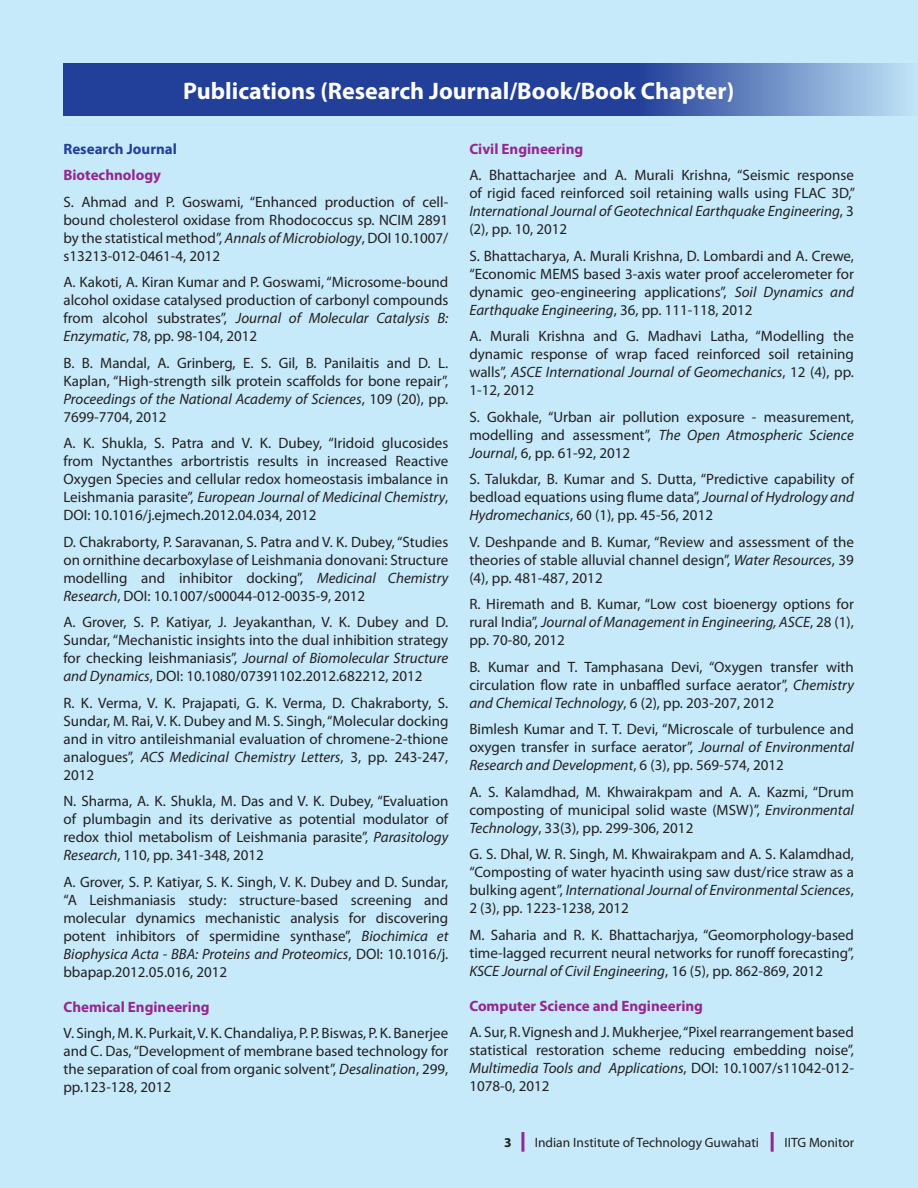
<style>
.page{position:relative;width:918px;height:1188px;background:#c6eafa}
.page>*{position:absolute;margin:0;border:0;box-sizing:border-box;transform-origin:0 0}
.t1{font:700 24px "Myriad Pro";color:#fff}
.t2{font:15px/18px "Myriad Pro";color:#231f20;text-align:justify}
.t3{font:700 15px "Myriad Pro";color:#95268f}
.t4{font:700 15px "Myriad Pro";color:#223f99}
.t5{font:13.5px "Myriad Pro";color:#231f20}
.t6{font:700 13.5px "Myriad Pro";color:#231f20}
.s1{font-style:italic}
</style>
<div class="page">
<hr style="left:771px;top:1132px;width:3px;height:20px;background:#95268f">
<hr style="left:521px;top:1132px;width:3px;height:20px;background:#95268f">
<svg style="left:64px;top:64px;width:844px;height:52px;background:#3a58a7"></svg>
<h1 class="t1" style="left:183px;top:76px;width:553px">Publications (Research Journal/Book/Book Chapter)</h1>
<p class="t4" style="left:63px;top:139px;width:115px">Research Journal</p>
<p class="t3" style="left:63px;top:165px;width:99px">Biotechnology</p>
<p class="t2" style="left:63px;top:192px;width:386px">S. Ahmad and P. Goswami, “Enhanced production of cell&shy;bound cholesterol oxidase from Rhodococcus sp. NCIM 2891 by the statistical method”, <span class="s1">Annals of Microbiology</span>, DOI 10.1007/ s13213-012-0461-4, 2012</p>
<p class="t2" style="left:63px;top:273px;width:386px">A. Kakoti, A. Kiran Kumar and P. Goswami, “Microsome-bound alcohol oxidase catalysed production of carbonyl compounds from alcohol substrates”, <span class="s1">Journal of Molecular Catalysis B:<br>Enzymatic</span>, 78, pp. 98-104, 2012</p>
<p class="t2" style="left:63px;top:354px;width:386px">B. B. Mandal, A. Grinberg, E. S. Gil, B. Panilaitis and D. L.<br>Kaplan, “High-strength silk protein scaffolds for bone repair”, <span class="s1">Proceedings of the National Academy of Sciences</span>, 109 (20), pp.<br>7699-7704, 2012</p>
<p class="t2" style="left:63px;top:434px;width:386px">A. K. Shukla, S. Patra and V. K. Dubey, “Iridoid glucosides from Nyctanthes arbortristis results in increased Reactive Oxygen Species and cellular redox homeostasis imbalance in Leishmania parasite”, <span class="s1">European Journal of Medicinal Chemistry</span>, DOI: 10.1016/j.ejmech.2012.04.034, 2012</p>
<p class="t2" style="left:63px;top:533px;width:386px">D. Chakraborty, P. Saravanan, S. Patra and V. K. Dubey, “Studies on ornithine decarboxylase of Leishmania donovani: Structure modelling and inhibitor docking”, <span class="s1">Medicinal Chemistry Research</span>, DOI: 10.1007/s00044-012-0035-9, 2012</p>
<p class="t2" style="left:63px;top:613px;width:386px">A. Grover, S. P. Katiyar, J. Jeyakanthan, V. K. Dubey and D.<br>Sundar, “Mechanistic insights into the dual inhibition strategy for checking leishmaniasis”, <span class="s1">Journal of Biomolecular Structure and Dynamics</span>, DOI: 10.1080/07391102.2012.682212, 2012</p>
<p class="t2" style="left:63px;top:694px;width:386px">R. K. Verma, V. K. Prajapati, G. K. Verma, D. Chakraborty, S.<br>Sundar, M. Rai, V. K. Dubey and M. S. Singh, “Molecular docking and in vitro antileishmanial evaluation of chromene-2-thione analogues”, <span class="s1">ACS Medicinal Chemistry Letters</span>, 3, pp. 243-247, 2012</p>
<p class="t2" style="left:63px;top:792px;width:386px">N. Sharma, A. K. Shukla, M. Das and V. K. Dubey, “Evaluation of plumbagin and its derivative as potential modulator of redox thiol metabolism of Leishmania parasite”, <span class="s1">Parasitology Research</span>, 110, pp. 341-348, 2012</p>
<p class="t2" style="left:63px;top:873px;width:386px">A. Grover, S. P. Katiyar, S. K. Singh, V. K. Dubey and D. Sundar, “A Leishmaniasis study: structure-based screening and molecular dynamics mechanistic analysis for discovering potent inhibitors of spermidine synthase”, <span class="s1">Biochimica et Biophysica Acta - BBA: Proteins and Proteomics</span>, DOI: 10.1016/j. bbapap.2012.05.016, 2012</p>
<p class="t3" style="left:63px;top:997px;width:148px">Chemical Engineering</p>
<p class="t2" style="left:63px;top:1024px;width:386px">V. Singh, M. K. Purkait, V. K. Chandaliya, P. P. Biswas, P. K. Banerjee and C. Das, “Development of membrane based technology for the separation of coal from organic solvent”, <span class="s1">Desalination</span>, 299, pp.123-128, 2012</p>
<p class="t3" style="left:469px;top:139px;width:115px">Civil Engineering</p>
<p class="t2" style="left:469px;top:166px;width:387px">A. Bhattacharjee and A. Murali Krishna, “Seismic response of rigid faced reinforced soil retaining walls using FLAC 3D,” <span class="s1">International Journal of Geotechnical Earthquake Engineering</span>, 3 (2), pp. 10, 2012</p>
<p class="t2" style="left:469px;top:246px;width:386px">S. Bhattacharya, A. Murali Krishna, D. Lombardi and A. Crewe, “Economic MEMS based 3-axis water proof accelerometer for dynamic geo-engineering applications”, <span class="s1">Soil Dynamics and Earthquake Engineering</span>, 36, pp. 111-118, 2012</p>
<p class="t2" style="left:469px;top:327px;width:386px">A. Murali Krishna and G. Madhavi Latha, “Modelling the dynamic response of wrap faced reinforced soil retaining walls”, <span class="s1">ASCE International Journal of Geomechanics</span>, 12 (4), pp.<br>1-12, 2012</p>
<p class="t2" style="left:469px;top:408px;width:386px">S. Gokhale, “Urban air pollution exposure - measurement, modelling and assessment”, <span class="s1">The Open Atmospheric Science Journal</span>, 6, pp. 61-92, 2012</p>
<p class="t2" style="left:469px;top:470px;width:386px">S. Talukdar, B. Kumar and S. Dutta, “Predictive capability of bedload equations using flume data”, <span class="s1">Journal of Hydrology and Hydromechanics</span>, 60 (1), pp. 45-56, 2012</p>
<p class="t2" style="left:469px;top:533px;width:386px">V. Deshpande and B. Kumar, “Review and assessment of the theories of stable alluvial channel design”, <span class="s1">Water Resources</span>, 39 (4), pp. 481-487, 2012</p>
<p class="t2" style="left:469px;top:595px;width:386px">R. Hiremath and B. Kumar, “Low cost bioenergy options for rural India”, <span class="s1">Journal of Management in Engineering, ASCE</span>, 28 (1), pp. 70-80, 2012</p>
<p class="t2" style="left:469px;top:658px;width:386px">B. Kumar and T. Tamphasana Devi, “Oxygen transfer with circulation flow rate in unbaffled surface aerator”, <span class="s1">Chemistry and Chemical Technology</span>, 6 (2), pp. 203-207, 2012</p>
<p class="t2" style="left:469px;top:720px;width:386px">Bimlesh Kumar and T. T. Devi, “Microscale of turbulence and oxygen transfer in surface aerator”, <span class="s1">Journal of Environmental Research and Development</span>, 6 (3), pp. 569-574, 2012</p>
<p class="t2" style="left:469px;top:783px;width:386px">A. S. Kalamdhad, M. Khwairakpam and A. A. Kazmi, “Drum composting of municipal solid waste (MSW)”, <span class="s1">Environmental Technology</span>, 33(3), pp. 299-306, 2012</p>
<p class="t2" style="left:469px;top:845px;width:386px">G. S. Dhal, W. R. Singh, M. Khwairakpam and A. S. Kalamdhad, “Composting of water hyacinth using saw dust/rice straw as a bulking agent”, <span class="s1">International Journal of Environmental Sciences</span>, 2 (3), pp. 1223-1238, 2012</p>
<p class="t2" style="left:469px;top:926px;width:386px">M. Saharia and R. K. Bhattacharjya, “Geomorphology-based time-lagged recurrent neural networks for runoff forecasting”, <span class="s1">KSCE Journal of Civil Engineering</span>, 16 (5), pp. 862-869, 2012</p>
<p class="t3" style="left:469px;top:996px;width:235px">Computer Science and Engineering</p>
<p class="t2" style="left:469px;top:1023px;width:386px">A. Sur, R. Vignesh and J. Mukherjee, “Pixel rearrangement based statistical restoration scheme reducing embedding noise”, <span class="s1">Multimedia Tools and Applications</span>, DOI: 10.1007/s11042-012- 1078-0, 2012</p>
<p class="t6" style="left:504px;top:1134px;width:9px">3</p>
<p class="t5" style="left:535px;top:1134px;width:226px">Indian Institute of Technology Guwahati</p>
<p class="t5" style="left:785px;top:1134px;width:71px">IITG Monitor</p>
</div>
